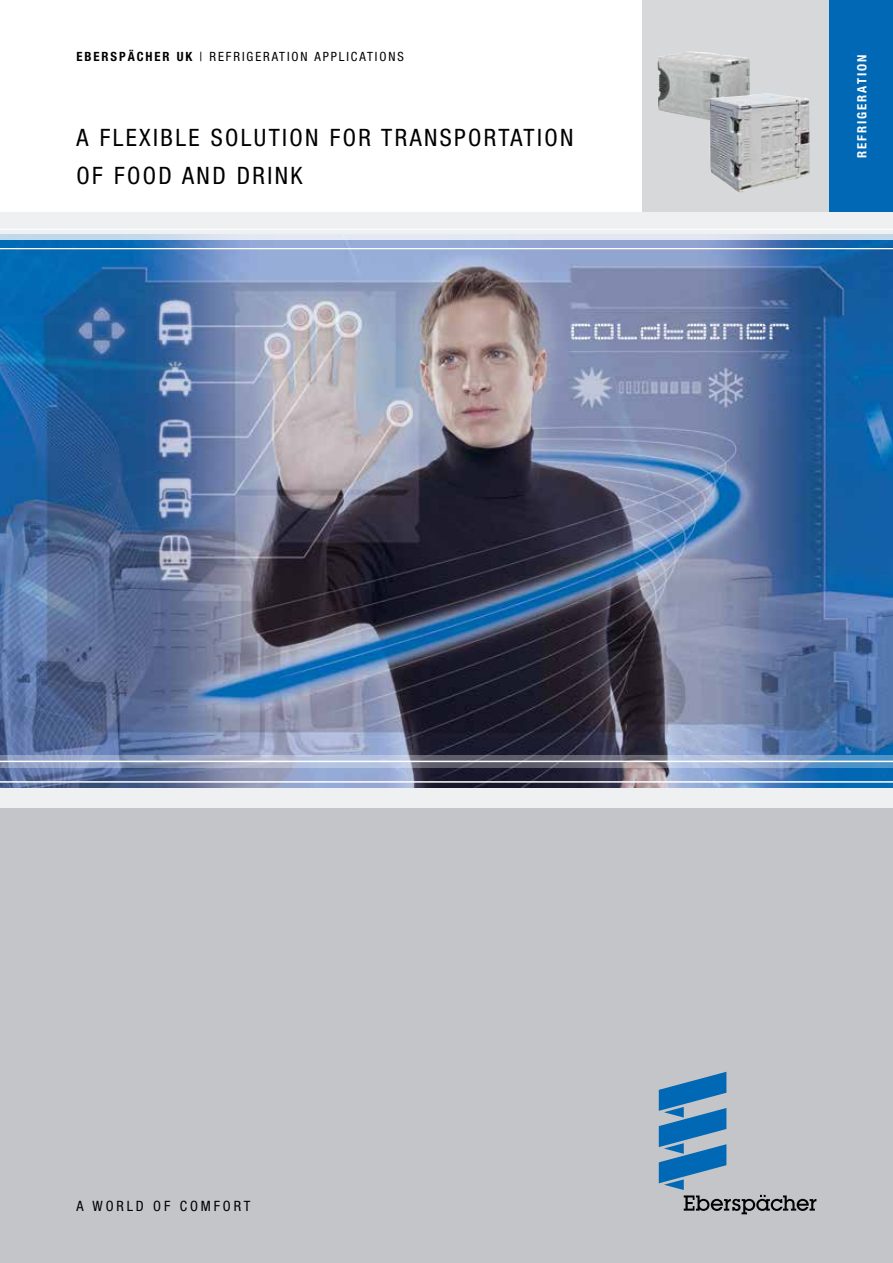
<style>
.page{position:relative;width:893px;height:1263px;background:#fff}
.page>*{position:absolute;margin:0;border:0;box-sizing:border-box;transform-origin:0 0}
.t1{font:condensed 24px/37.5px "Helvetica Neue";letter-spacing:.1em;color:#000}
.t2{font:condensed 14.25px "Helvetica Neue";letter-spacing:.2em;color:#000}
.t3{font:condensed 12.75px "Helvetica Neue";letter-spacing:.15em;color:#000}
.t4{font:700 condensed 12.75px "Helvetica Neue";letter-spacing:.15em;color:#fff}
.s1{font-weight:700}
</style>
<div class="page">
<div style="left:642px;top:0;width:251px;height:221px;background:#d6d8da"></div>
<div style="left:829px;top:0;width:64px;height:221px;background:#0068b5"></div>
<img style="left:657px;top:51px;width:93px;height:69px">
<img style="left:710px;top:94px;width:100px;height:98px">
<img style="left:0;top:240px;width:893px;height:549px">
<div style="left:0;top:799px;width:893px;height:464px;background:#c3c5c8"></div>
<svg style="left:659px;top:1072px;width:157px;height:142px"></svg>
<svg style="left:0;top:755px;width:893px;height:13px;background:#8f9db8"></svg>
<hr style="left:0;top:761px;width:893px;height:1px;background:#fff">
<hr style="left:0;top:781px;width:893px;height:2px;background:#fff">
<div style="left:0;top:789px;width:893px;height:19px;background:#eff0f1"></div>
<svg style="left:0;top:234px;width:893px;height:6px;background:#d6e1ef"></svg>
<div style="left:0;top:213px;width:893px;height:21px;background:#eff0f1"></div>
<hr style="left:0;top:229px;width:893px;height:1px;background:#fff">
<hr style="left:0;top:248px;width:893px;height:1px;background:#fff">
<p class="t3" style="left:77px;top:49px;width:329px"><span class="s1">EBERSPÄCHER UK</span> | REFRIGERATION APPLICATIONS</p>
<p class="t1" style="left:77px;top:119px;width:498px">A FLEXIBLE SOLUTION FOR TRANSPORTATION<br>OF FOOD AND DRINK</p>
<p class="t4" style="left:854px;top:158px;width:104px;rotate:-90deg">REFRIGERATION</p>
<p class="t2" style="left:77px;top:1197px;width:175px">A WORLD OF COMFORT</p>
</div>
